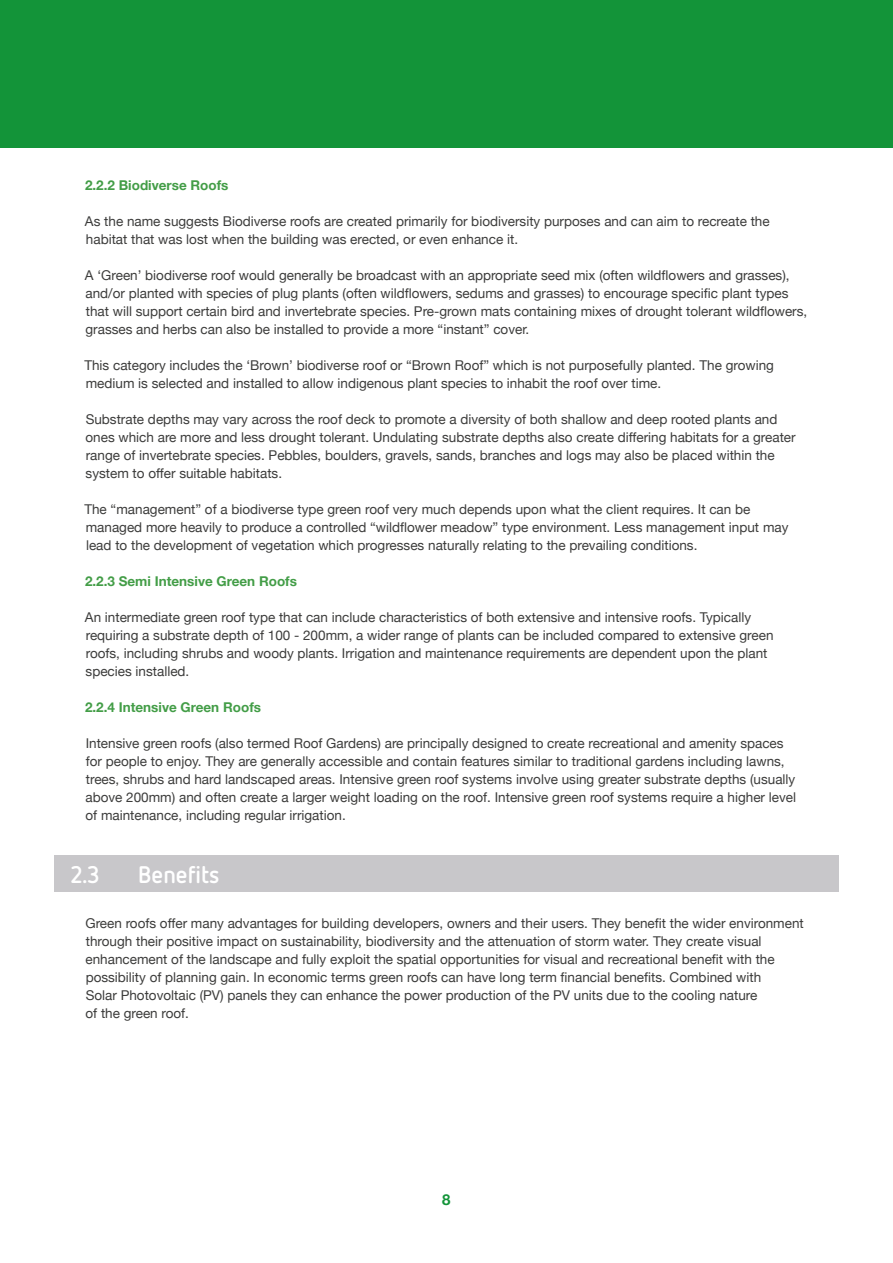
<style>
.page{position:relative;width:893px;height:1263px;background:#fff}
.page>*{position:absolute;margin:0;border:0;box-sizing:border-box;transform-origin:0 0}
.t1{font:700 24px "Netto OT";color:#fff}
.t2{font:700 15px "Helvetica Neue";color:#139439}
.t3{font:13.5px/18px "Helvetica Neue";color:#3c3c3b}
.t4{font:700 13.5px "Helvetica Neue";color:#439d47}
</style>
<div class="page">
<div style="left:0;top:0;width:893px;height:148px;background:#139439"></div>
<div style="left:54px;top:856px;width:785px;height:36px;background:#c8c7ca"></div>
<p class="t4" style="left:85px;top:174px;width:145px">2.2.2 Biodiverse Roofs</p>
<p class="t3" style="left:85px;top:213px;width:686px">As the name suggests Biodiverse roofs are created primarily for biodiversity purposes and can aim to recreate the habitat that was lost when the building was erected, or even enhance it.</p>
<p class="t3" style="left:85px;top:267px;width:724px">A ‘Green’ biodiverse roof would generally be broadcast with an appropriate seed mix (often wildflowers and grasses), and/or planted with species of plug plants (often wildflowers, sedums and grasses) to encourage specific plant types that will support certain bird and invertebrate species. Pre-grown mats containing mixes of drought tolerant wildflowers, grasses and herbs can also be installed to provide a more “instant” cover.</p>
<p class="t3" style="left:84px;top:357px;width:691px">This category includes the ‘Brown’ biodiverse roof or “Brown Roof” which is not purposefully planted. The growing medium is selected and installed to allow indigenous plant species to inhabit the roof over time.</p>
<p class="t3" style="left:86px;top:411px;width:712px">Substrate depths may vary across the roof deck to promote a diversity of both shallow and deep rooted plants and ones which are more and less drought tolerant. Undulating substrate depths also create differing habitats for a greater range of invertebrate species. Pebbles, boulders, gravels, sands, branches and logs may also be placed within the system to offer suitable habitats.</p>
<p class="t3" style="left:84px;top:501px;width:706px">The “management” of a biodiverse type green roof very much depends upon what the client requires. It can be managed more heavily to produce a controlled “wildflower meadow” type environment. Less management input may lead to the development of vegetation which progresses naturally relating to the prevailing conditions.</p>
<p class="t4" style="left:85px;top:570px;width:214px">2.2.3 Semi Intensive Green Roofs</p>
<p class="t3" style="left:85px;top:609px;width:690px">An intermediate green roof type that can include characteristics of both extensive and intensive roofs. Typically requiring a substrate depth of 100 - 200mm, a wider range of plants can be included compared to extensive green roofs, including shrubs and woody plants. Irrigation and maintenance requirements are dependent upon the plant species installed.</p>
<p class="t4" style="left:85px;top:696px;width:178px">2.2.4 Intensive Green Roofs</p>
<p class="t3" style="left:86px;top:735px;width:712px">Intensive green roofs (also termed Roof Gardens) are principally designed to create recreational and amenity spaces for people to enjoy. They are generally accessible and contain features similar to traditional gardens including lawns, trees, shrubs and hard landscaped areas. Intensive green roof systems involve using greater substrate depths (usually above 200mm) and often create a larger weight loading on the roof. Intensive green roof systems require a higher level of maintenance, including regular irrigation.</p>
<h1 class="t1" style="left:71px;top:860px;width:30px">2.3</h1>
<h1 class="t1" style="left:138px;top:860px;width:83px">Benefits</h1>
<p class="t3" style="left:85px;top:915px;width:720px">Green roofs offer many advantages for building developers, owners and their users. They benefit the wider environment through their positive impact on sustainability, biodiversity and the attenuation of storm water. They create visual enhancement of the landscape and fully exploit the spatial opportunities for visual and recreational benefit with the possibility of planning gain. In economic terms green roofs can have long term financial benefits. Combined with<br>Solar Photovoltaic (PV) panels they can enhance the power production of the PV units due to the cooling nature<br>of the green roof.</p>
<p class="t2" style="left:442px;top:1188px;width:10px">8</p>
</div>
